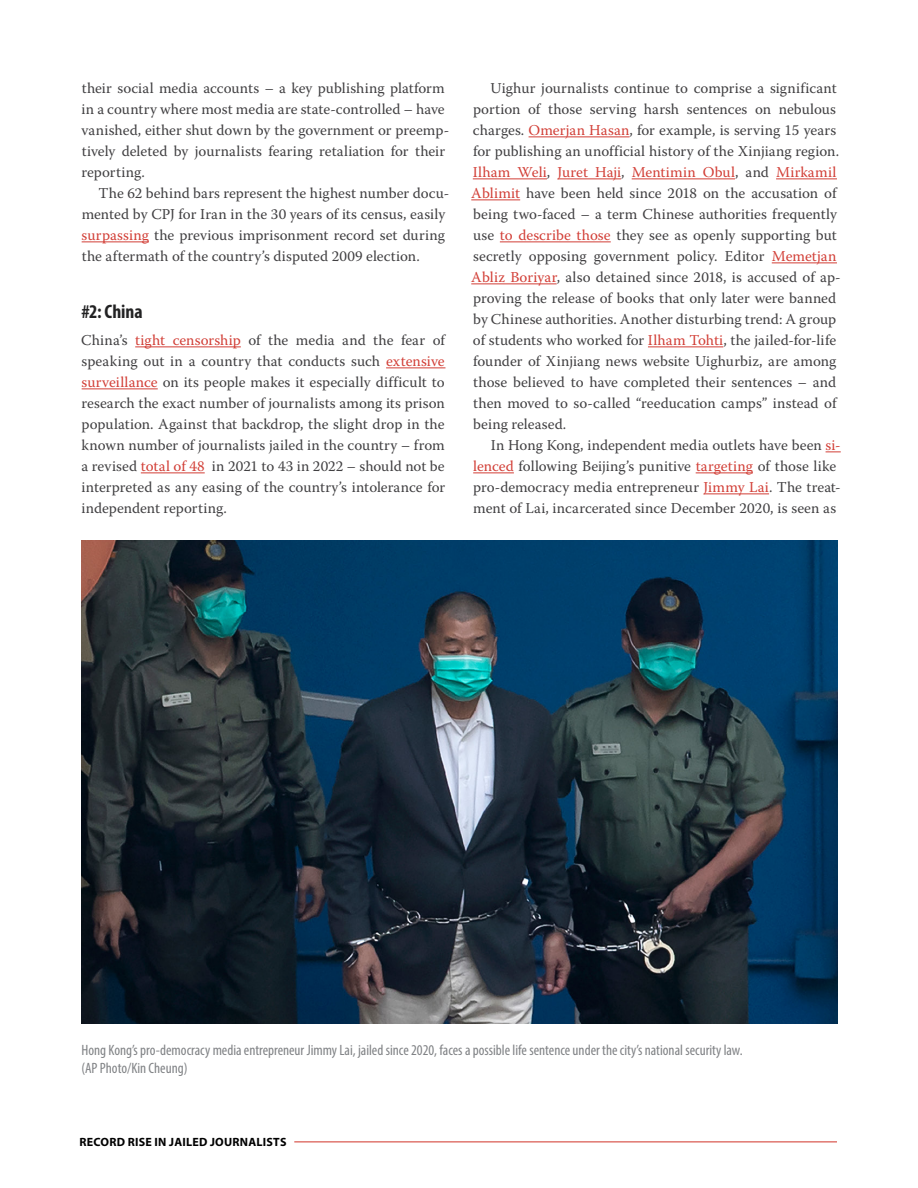
<style>
.page{position:relative;width:918px;height:1188px;background:#fff}
.page>*{position:absolute;margin:0;border:0;box-sizing:border-box;transform-origin:0 0}
.t1{font:700 condensed 19.5px "Myriad Pro";color:#222223}
.Main_Body_Text{font:15px/21px "Warnock Pro";letter-spacing:.005em;color:#414042}
.Main_Body_Text__no_i{font:15px/21px "Warnock Pro";letter-spacing:-.005em;color:#414042;text-align:justify}
.t2{font:condensed 15px "Myriad Pro";color:#808285}
.t3{font:700 12px "Myriad Pro";letter-spacing:.02em;color:#000}
.s1{color:#d23f37}
</style>
<div class="page">
<hr style="left:294px;top:1142px;width:543px;height:1px;background:#d13327">
<hr style="left:82px;top:242px;width:67px;height:1px;background:#d23f37">
<hr style="left:135px;top:347px;width:106px;height:1px;background:#d23f37">
<hr style="left:386px;top:368px;width:59px;height:1px;background:#d23f37">
<hr style="left:82px;top:389px;width:76px;height:1px;background:#d23f37">
<hr style="left:141px;top:473px;width:64px;height:1px;background:#d23f37">
<hr style="left:529px;top:137px;width:101px;height:1px;background:#d23f37">
<hr style="left:473px;top:179px;width:74px;height:1px;background:#d23f37">
<hr style="left:557px;top:179px;width:64px;height:1px;background:#d23f37">
<hr style="left:632px;top:179px;width:103px;height:1px;background:#d23f37">
<hr style="left:776px;top:179px;width:61px;height:1px;background:#d23f37">
<hr style="left:471px;top:200px;width:49px;height:1px;background:#d23f37">
<hr style="left:500px;top:242px;width:111px;height:1px;background:#d23f37">
<hr style="left:772px;top:263px;width:65px;height:1px;background:#d23f37">
<hr style="left:471px;top:284px;width:86px;height:1px;background:#d23f37">
<hr style="left:648px;top:347px;width:75px;height:1px;background:#d23f37">
<svg style="left:826px;top:452px;width:15px;height:1px"></svg>
<hr style="left:473px;top:473px;width:41px;height:1px;background:#d23f37">
<hr style="left:696px;top:473px;width:57px;height:1px;background:#d23f37">
<hr style="left:704px;top:494px;width:65px;height:1px;background:#d23f37">
<img style="left:81px;top:540px;width:757px;height:483px">
<p class="Main_Body_Text" style="left:81px;top:77px;width:369px">their social media accounts – a key publishing platform in a country where most media are state-controlled – have vanished, either shut down by the government or preemp&shy;tively deleted by journalists fearing retaliation for their reporting.</p>
<p class="Main_Body_Text" style="left:82px;top:182px;width:369px;text-indent:17px">The 62 behind bars represent the highest number docu&shy;mented by CPJ for Iran in the 30 years of its census, easily <span class="s1">surpassing</span> the previous imprisonment record set during the aftermath of the country’s disputed 2009 election.</p>
<p class="t1" style="left:81px;top:299px;width:63px">#2: China</p>
<p class="Main_Body_Text__no_i" style="left:81px;top:329px;width:366px">China’s <span class="s1">tight censorship</span> of the media and the fear of speaking out in a country that conducts such <span class="s1">extensive surveillance</span> on its people makes it especially difficult to research the exact number of journalists among its prison population. Against that backdrop, the slight drop in the known number of journalists jailed in the country – from a revised <span class="s1">total of 48</span> in 2021 to 43 in 2022 – should not be interpreted as any easing of the country’s intolerance for independent reporting.</p>
<p class="Main_Body_Text" style="left:471px;top:77px;width:371px;text-indent:19px">Uighur journalists continue to comprise a significant portion of those serving harsh sentences on nebulous charges. <span class="s1">Omerjan Hasan</span>, for example, is serving 15 years for publishing an unofficial history of the Xinjiang region.<br><span class="s1">Ilham Weli</span>, <span class="s1">Juret Haji</span>, <span class="s1">Mentimin Obul</span>, and <span class="s1">Mirkamil Ablimit</span> have been held since 2018 on the accusation of being two-faced – a term Chinese authorities frequently use <span class="s1">to describe those</span> they see as openly supporting but secretly opposing government policy. Editor <span class="s1">Memetjan Abliz Boriyar</span>, also detained since 2018, is accused of ap&shy;proving the release of books that only later were banned by Chinese authorities. Another disturbing trend: A group of students who worked for <span class="s1">Ilham Tohti</span>, the jailed-for-life founder of Xinjiang news website Uighurbiz, are among those believed to have completed their sentences – and then moved to so-called “reeducation camps” instead of being released.</p>
<p class="Main_Body_Text" style="left:473px;top:434px;width:369px;text-indent:18px">In Hong Kong, independent media outlets have been <span class="s1">si&shy;lenced</span> following Beijing’s punitive <span class="s1">targeting</span> of those like pro-democracy media entrepreneur <span class="s1">Jimmy Lai</span>. The treat&shy;ment of Lai, incarcerated since December 2020, is seen as</p>
<p class="t2" style="left:82px;top:1041px;width:663px">Hong Kong’s pro-democracy media entrepreneur Jimmy Lai, jailed since 2020, faces a possible life sentence under the city’s national security law.</p>
<p class="t2" style="left:82px;top:1059px;width:108px">(AP Photo/Kin Cheung)</p>
<p class="t3" style="left:80px;top:1134px;width:208px">RECORD RISE IN JAILED JOURNALISTS</p>
</div>
